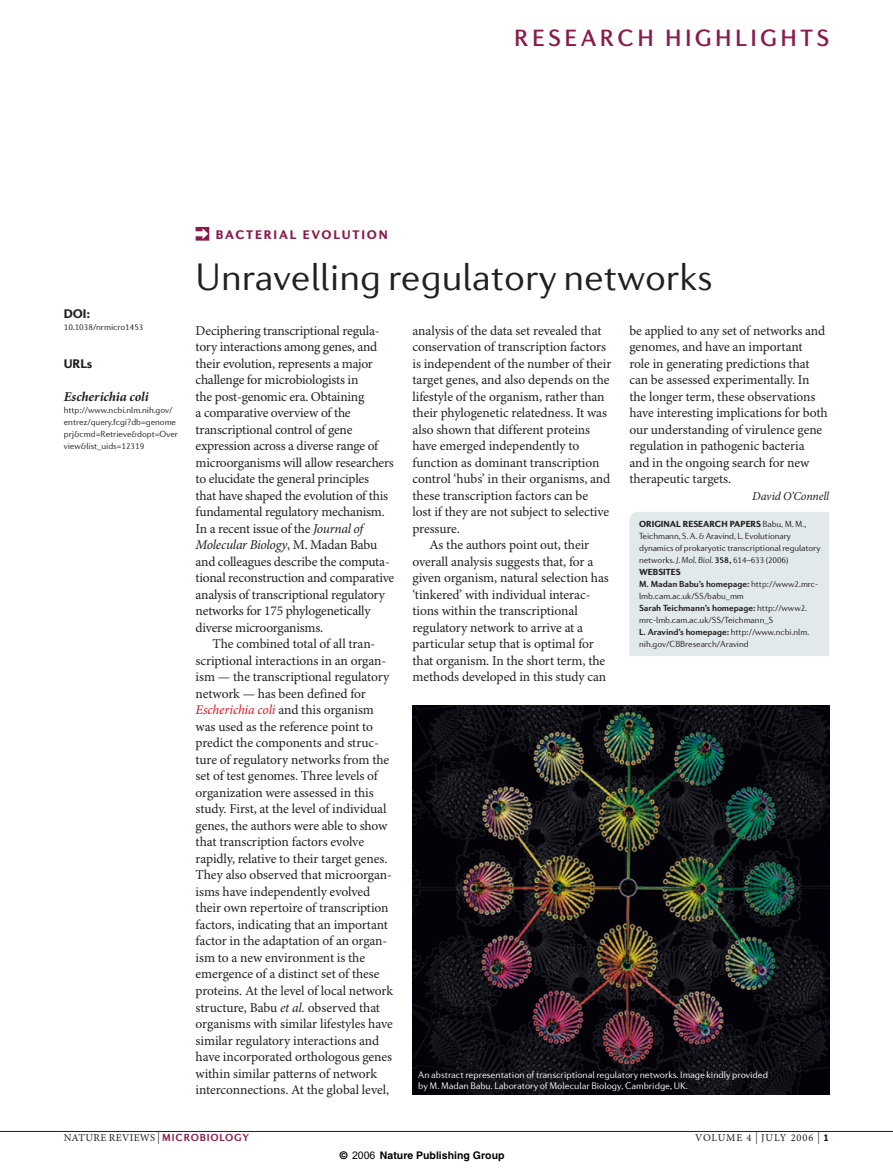
<style>
.page{position:relative;width:893px;height:1174px;background:#fff}
.page>*{position:absolute;margin:0;border:0;box-sizing:border-box;transform-origin:0 0}
.t1{font:300 39px "Diverda Sans LT Std";color:#231f20}
.t2{font:500 24px "Diverda Sans LT Std";letter-spacing:.14em;color:#891c4d}
.t3{font:13.5px/16.5px "Minion Pro";letter-spacing:-.01em;color:#231f20}
.t4{font:italic 700 13.5px "Minion Pro";letter-spacing:-.005em;color:#231f20}
.t5{font:900 12.75px "Diverda Sans LT Std";letter-spacing:.14em;color:#891c4d}
.t6{font:900 12.75px "Diverda Sans LT Std";letter-spacing:-.005em;color:#231f20}
.t7{font:italic 12px "Minion Pro";letter-spacing:-.01em;color:#231f20}
.t8{font:10.5px "Minion Pro";letter-spacing:.045em;color:#231f20}
.t9{font:700 10.5px "Helvetica";color:#000}
.t10{font:10.5px "Minion Pro";letter-spacing:.08em;color:#231f20}
.t11{font:300 9.75px/11.2px "Diverda Sans LT Std";letter-spacing:-.005em;color:#fff}
.t12{font:300 9px/12px "Diverda Sans LT Std";letter-spacing:-.005em;color:#231f20}
.s1{font-style:italic}
.s2{font-style:italic;color:#dc1820}
.s3{font-weight:900}
.s4{font-weight:700}
.s5{font-size:12px}
.s6{font-family:"Diverda Sans LT Std";font-weight:700;color:#891c4d}
.s7{font-family:"Diverda Sans LT Std";font-weight:900}
.s8{font-family:"Arial";font-weight:400}
</style>
<div class="page">
<img style="left:412px;top:705px;width:417px;height:389px">
<hr style="left:0;top:1131px;width:893px;height:1px;background:#231f20">
<div style="left:629px;top:512px;width:200px;height:144px;background:#e1e9ea"></div>
<svg style="left:196px;top:227px;width:13px;height:14px"></svg>
<h2 class="t2" style="left:514px;top:29px;width:316px">RESEARCH HIGHLIGHTS</h2>
<p class="t6" style="left:64px;top:309px;width:28px">DOI:</p>
<p class="t12" style="left:64px;top:322px;width:81px">10.1038/nrmicro1453</p>
<p class="t6" style="left:64px;top:359px;width:30px">URLs</p>
<p class="t4" style="left:64px;top:391px;width:87px">Escherichia coli</p>
<p class="t12" style="left:64px;top:404px;width:116px">http://www.ncbi.nlm.nih.gov/ entrez/query.fcgi?db=genome prj&amp;cmd=Retrieve&amp;dopt=Over view&amp;list_uids=12319</p>
<p class="t5" style="left:216px;top:230px;width:174px">BACTERIAL EVOLUTION</p>
<h1 class="t1" style="left:196px;top:262px;width:518px">Unravelling regulatory networks</h1>
<p class="t3" style="left:196px;top:323px;width:200px">Deciphering transcriptional regula&shy;tory interactions among genes, and their evolution, represents a major challenge for microbiologists in<br>the post-genomic era. Obtaining<br>a comparative overview of the transcriptional control of gene expression across a diverse range of microorganisms will allow researchers to elucidate the general principles<br>that have shaped the evolution of this fundamental regulatory mechanism.<br>In a recent issue of the <span class="s1">Journal of Molecular Biology</span>, M. Madan Babu and colleagues describe the computa&shy;tional reconstruction and comparative analysis of transcriptional regulatory networks for 175 phylogenetically diverse microorganisms.</p>
<p class="t3" style="left:196px;top:637px;width:199px;text-indent:17px">The combined total of all tran&shy;scriptional interactions in an organ&shy;ism — the transcriptional regulatory network — has been defined for <span class="s2">Escherichia coli</span> and this organism was used as the reference point to predict the components and struc&shy;ture of regulatory networks from the set of test genomes. Three levels of organization were assessed in this study. First, at the level of individual genes, the authors were able to show that transcription factors evolve rapidly, relative to their target genes.<br>They also observed that microorgan&shy;isms have independently evolved their own repertoire of transcription factors, indicating that an important factor in the adaptation of an organ&shy;ism to a new environment is the emergence of a distinct set of these proteins. At the level of local network structure, Babu <span class="s1">et al.</span> observed that organisms with similar lifestyles have similar regulatory interactions and have incorporated orthologous genes within similar patterns of network interconnections. At the global level,</p>
<p class="t3" style="left:412px;top:323px;width:190px">analysis of the data set revealed that</p>
<p class="t3" style="left:412px;top:340px;width:195px">conservation of transcription factors</p>
<p class="t3" style="left:412px;top:356px;width:200px">is independent of the number of their</p>
<p class="t3" style="left:412px;top:373px;width:199px">target genes, and also depends on the</p>
<p class="t3" style="left:412px;top:389px;width:194px">lifestyle of the organism, rather than</p>
<p class="t3" style="left:412px;top:406px;width:196px">their phylogenetic relatedness. It was</p>
<p class="t3" style="left:412px;top:422px;width:179px">also shown that different proteins</p>
<p class="t3" style="left:412px;top:439px;width:168px">have emerged independently to</p>
<p class="t3" style="left:412px;top:455px;width:189px">function as dominant transcription</p>
<p class="t3" style="left:412px;top:472px;width:199px">control ‘hubs’ in their organisms, and</p>
<p class="t3" style="left:412px;top:488px;width:177px">these transcription factors can be</p>
<p class="t3" style="left:412px;top:505px;width:198px">lost if they are not subject to selective</p>
<p class="t3" style="left:412px;top:521px;width:49px">pressure.</p>
<p class="t3" style="left:429px;top:538px;width:161px">As the authors point out, their</p>
<p class="t3" style="left:412px;top:554px;width:182px">overall analysis suggests that, for a</p>
<p class="t3" style="left:412px;top:571px;width:198px">given organism, natural selection has</p>
<p class="t3" style="left:412px;top:587px;width:180px">‘tinkered’ with individual interac-</p>
<p class="t3" style="left:412px;top:604px;width:167px">tions within the transcriptional</p>
<p class="t3" style="left:412px;top:620px;width:172px">regulatory network to arrive at a</p>
<p class="t3" style="left:412px;top:637px;width:183px">particular setup that is optimal for</p>
<p class="t3" style="left:412px;top:653px;width:194px">that organism. In the short term, the</p>
<p class="t3" style="left:412px;top:670px;width:195px">methods developed in this study can</p>
<p class="t3" style="left:629px;top:323px;width:200px">be applied to any set of networks and genomes, and have an important<br>role in generating predictions that can be assessed experimentally. In the longer term, these observations have interesting implications for both our understanding of virulence gene regulation in pathogenic bacteria and in the ongoing search for new therapeutic targets.</p>
<p class="t7" style="left:752px;top:491px;width:79px">David O’Connell</p>
<p class="t12" style="left:639px;top:518px;width:183px"><span class="s3">ORIGINAL RESEARCH PAPERS</span> Babu, M. M., Teichmann, S. A. &amp; Aravind, L. Evolutionary dynamics of prokaryotic transcriptional regulatory networks. <span class="s1">J. Mol. Biol.</span> <span class="s4">358,</span> 614–633 (2006)<br><span class="s3">WEBSITES<br></span><span class="s4">M. Madan Babu’s homepage:</span> http://www2.mrc&shy;lmb.cam.ac.uk/SS/babu_mm<br><span class="s4">Sarah Teichmann’s homepage:</span> http://www2. mrc-lmb.cam.ac.uk/SS/Teichmann_S<br><span class="s4">L. Aravind’s homepage:</span> http://www.ncbi.nlm. nih.gov/CBBresearch/Aravind</p>
<p class="t11" style="left:418px;top:1069px;width:351px">An abstract representation of transcriptional regulatory networks. Image kindly provided by M. Madan Babu. Laboratory of Molecular Biology, Cambridge, UK.</p>
<p class="t8" style="left:64px;top:1133px;width:187px">NATURE REVIEWS <span class="s5">|</span> <span class="s6">MICROBIOLOGY</span></p>
<p class="t10" style="left:695px;top:1133px;width:135px">VOLUME 4 <span class="s5">|</span> JULY 2006 <span class="s5">|</span> <span class="s7">1</span></p>
<p class="t9" style="left:340px;top:1148px;width:166px">© <span class="s8">2006</span> Nature Publishing Group</p>
</div>
